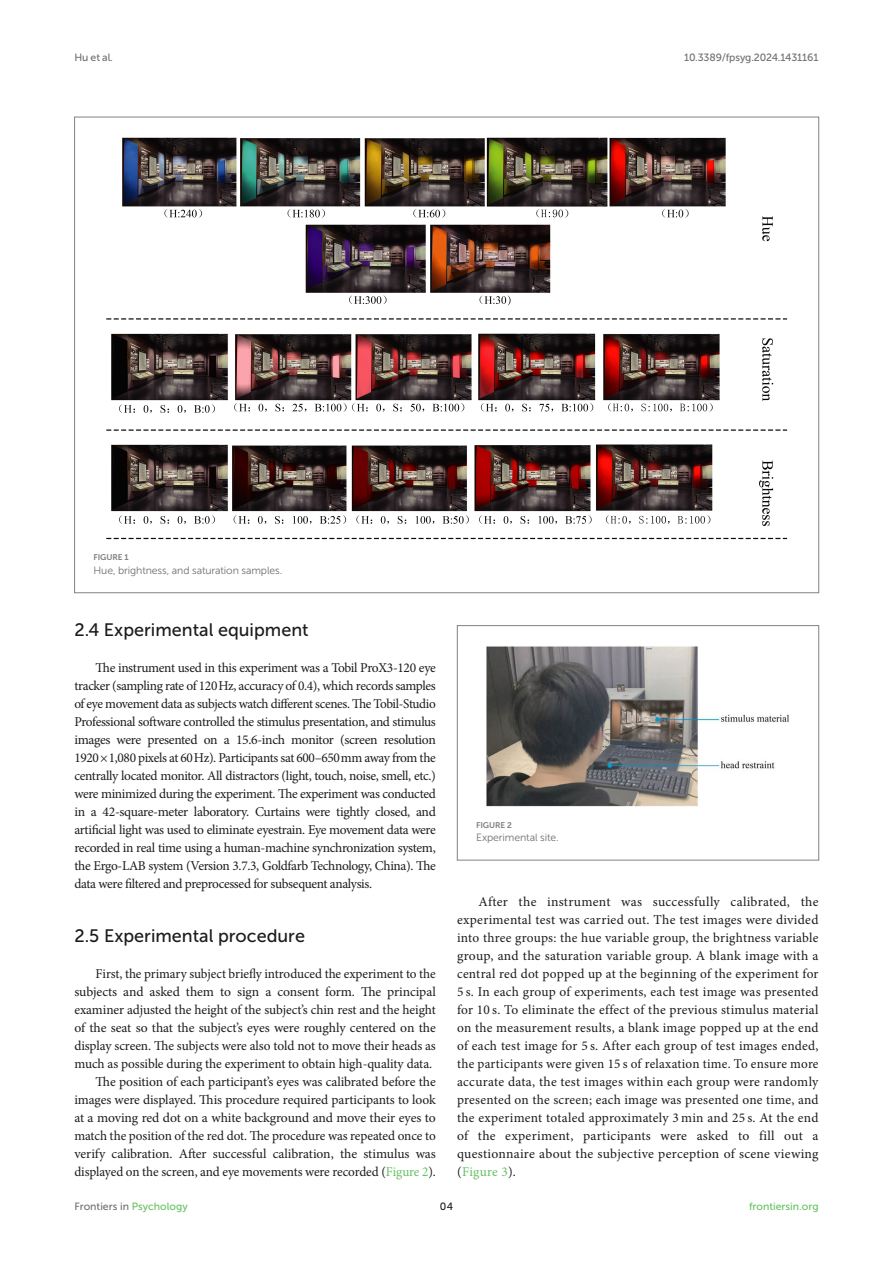
<style>
.page{position:relative;width:893px;height:1263px;background:#fff}
.page>*{position:absolute;margin:0;border:0;box-sizing:border-box;transform-origin:0 0}
.HEAD_2{font:18px "Museo Sans 500";color:#1b1c1b}
.TEXT{font:13.5px/18px "Minion Pro";letter-spacing:.005em;color:#1b1c1b;text-align:justify}
.TEXT_FLUSH{font:13.5px/18px "Minion Pro";letter-spacing:-.015em;color:#1b1c1b;text-align:justify}
.t1{font:10.5px "Museo Sans 500";letter-spacing:-.015em;color:#706f70}
.FIG_LEG{font:10.5px "Museo Sans 300";letter-spacing:-.01em;color:#706f70}
.t2{font:10.5px "Museo Sans 500";color:#65c161}
.t3{font:10.5px "Museo Sans 500";color:#1b1c1b}
.FIG_HD{font:8.25px "Museo Sans 700";letter-spacing:-.01em;color:#7e7f7f}
.s1{color:#65c161}
</style>
<div class="page">
<img style="left:106px;top:137px;width:682px;height:403px">
<img style="left:486px;top:646px;width:303px;height:161px">
<div style="left:457px;top:625px;width:362px;height:235px;border:1px solid #808285"></div>
<p class="t1" style="left:74px;top:51px;width:40px">Hu et al.</p>
<p class="t1" style="left:684px;top:51px;width:136px">10.3389/fpsyg.2024.1431161</p>
<p class="FIG_HD" style="left:94px;top:553px;width:37px">FIGURE 1</p>
<p class="FIG_LEG" style="left:94px;top:564px;width:190px">Hue, brightness, and saturation samples.</p>
<p class="HEAD_2" style="left:74px;top:620px;width:236px">2.4 Experimental equipment</p>
<p class="TEXT_FLUSH" style="left:74px;top:659px;width:363px;text-indent:21px">The instrument used in this experiment was a Tobil ProX3-120 eye tracker (sampling rate of 120Hz, accuracy of 0.4), which records samples of eye movement data as subjects watch different scenes. The Tobil-Studio Professional software controlled the stimulus presentation, and stimulus images were presented on a 15.6-inch monitor (screen resolution 1920×1,080 pixels at 60Hz). Participants sat 600–650mm away from the centrally located monitor. All distractors (light, touch, noise, smell, etc.) were minimized during the experiment. The experiment was conducted in a 42-square-meter laboratory. Curtains were tightly closed, and artificial light was used to eliminate eyestrain. Eye movement data were recorded in real time using a human-machine synchronization system, the Ergo-LAB system (Version 3.7.3, Goldfarb Technology, China). The data were filtered and preprocessed for subsequent analysis.</p>
<p class="HEAD_2" style="left:74px;top:926px;width:232px">2.5 Experimental procedure</p>
<p class="TEXT_FLUSH" style="left:74px;top:965px;width:363px;text-indent:21px">First, the primary subject briefly introduced the experiment to the subjects and asked them to sign a consent form. The principal examiner adjusted the height of the subject’s chin rest and the height of the seat so that the subject’s eyes were roughly centered on the display screen. The subjects were also told not to move their heads as much as possible during the experiment to obtain high-quality data.</p>
<p class="TEXT" style="left:74px;top:1073px;width:363px;text-indent:21px">The position of each participant’s eyes was calibrated before the images were displayed. This procedure required participants to look at a moving red dot on a white background and move their eyes to match the position of the red dot. The procedure was repeated once to verify calibration. After successful calibration, the stimulus was displayed on the screen, and eye movements were recorded (<span class="s1">Figure 2</span>).</p>
<p class="FIG_HD" style="left:476px;top:820px;width:37px">FIGURE 2</p>
<p class="FIG_LEG" style="left:476px;top:832px;width:84px">Experimental site.</p>
<p class="TEXT" style="left:457px;top:893px;width:363px;text-indent:21px">After the instrument was successfully calibrated, the experimental test was carried out. The test images were divided into three groups: the hue variable group, the brightness variable group, and the saturation variable group. A blank image with a central red dot popped up at the beginning of the experiment for 5 s. In each group of experiments, each test image was presented for 10 s. To eliminate the effect of the previous stimulus material on the measurement results, a blank image popped up at the end of each test image for 5 s. After each group of test images ended, the participants were given 15 s of relaxation time. To ensure more accurate data, the test images within each group were randomly presented on the screen; each image was presented one time, and the experiment totaled approximately 3 min and 25 s. At the end of the experiment, participants were asked to fill out a questionnaire about the subjective perception of scene viewing (<span class="s1">Figure 3</span>).</p>
<p class="t1" style="left:74px;top:1200px;width:115px">Frontiers in <span class="s1">Psychology</span></p>
<p class="t3" style="left:440px;top:1200px;width:15px">04</p>
<p class="t2" style="left:749px;top:1200px;width:71px">frontiersin.org</p>
</div>
